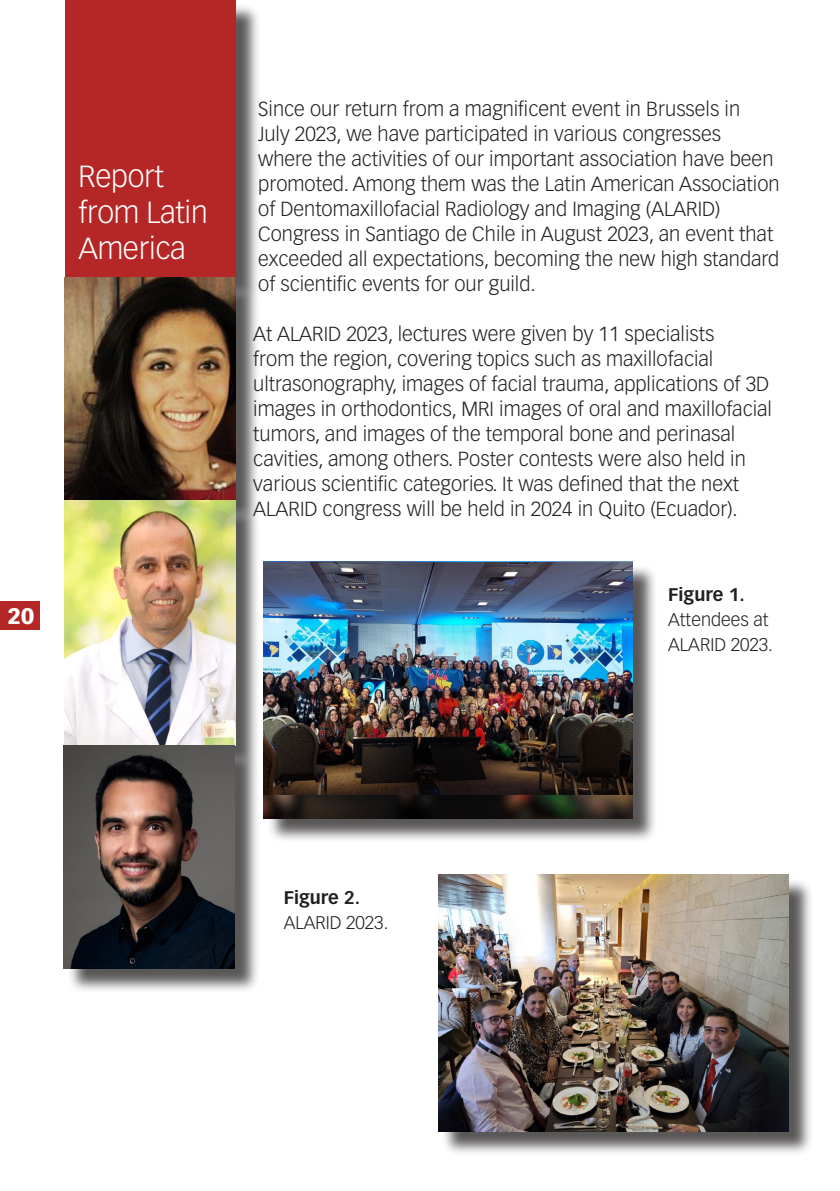
<style>
.page{position:relative;width:840px;height:1191px;background:#fff}
.page>*{position:absolute;margin:0;border:0;box-sizing:border-box;transform-origin:0 0}
.t1{font:300 30px/36px "Vectora LT Pro";letter-spacing:-.01em;color:#fff}
.t2{font:900 22px "Vectora LT Pro";color:#fff}
.List__level_1{font:300 20px/25px "Vectora LT Pro";color:#231f20}
.List__level_1-2{font:300 18px/25px "Vectora LT Pro";color:#231f20}
.s1{font-weight:700}
</style>
<div class="page">
<div style="left:0;top:601px;width:40px;height:28px;background:#b52626"></div>
<div style="left:68px;top:3px;width:192px;height:300px;background:#231f20;opacity:.75"></div>
<div style="left:65px;top:0;width:170px;height:278px;background:#b52626"></div>
<div style="left:67px;top:281px;width:193px;height:245px;background:#231f20;opacity:.75"></div>
<img style="left:64px;top:278px;width:171px;height:690px">
<div style="left:67px;top:504px;width:193px;height:266px;background:#231f20;opacity:.75"></div>
<div style="left:67px;top:748px;width:193px;height:245px;background:#231f20;opacity:.75"></div>
<div style="left:267px;top:564px;width:390px;height:279px;background:#231f20;opacity:.75"></div>
<img style="left:264px;top:561px;width:368px;height:257px">
<div style="left:441px;top:877px;width:372px;height:279px;background:#231f20;opacity:.75"></div>
<img style="left:438px;top:874px;width:350px;height:257px">
<p class="t1" style="left:78px;top:159px;width:131px">Report from Latin<br>America</p>
<p class="t2" style="left:8px;top:602px;width:28px">20</p>
<p class="List__level_1" style="left:258px;top:96px;width:522px">Since our return from a magnificent event in Brussels in<br>July 2023, we have participated in various congresses where the activities of our important association have been promoted. Among them was the Latin American Association of Dentomaxillofacial Radiology and Imaging (ALARID)<br>Congress in Santiago de Chile in August 2023, an event that exceeded all expectations, becoming the new high standard of scientific events for our guild.</p>
<p class="List__level_1" style="left:253px;top:321px;width:520px">At ALARID 2023, lectures were given by 11 specialists<br>from the region, covering topics such as maxillofacial ultrasonography, images of facial trauma, applications of 3D images in orthodontics, MRI images of oral and maxillofacial tumors, and images of the temporal bone and perinasal cavities, among others. Poster contests were also held in various scientific categories. It was defined that the next ALARID congress will be held in 2024 in Quito (Ecuador).</p>
<p class="List__level_1-2" style="left:668px;top:582px;width:106px"><span class="s1">Figure 1.<br></span>Attendees at<br>ALARID 2023.</p>
<p class="List__level_1-2" style="left:283px;top:885px;width:106px"><span class="s1">Figure 2.<br></span>ALARID 2023.</p>
</div>
